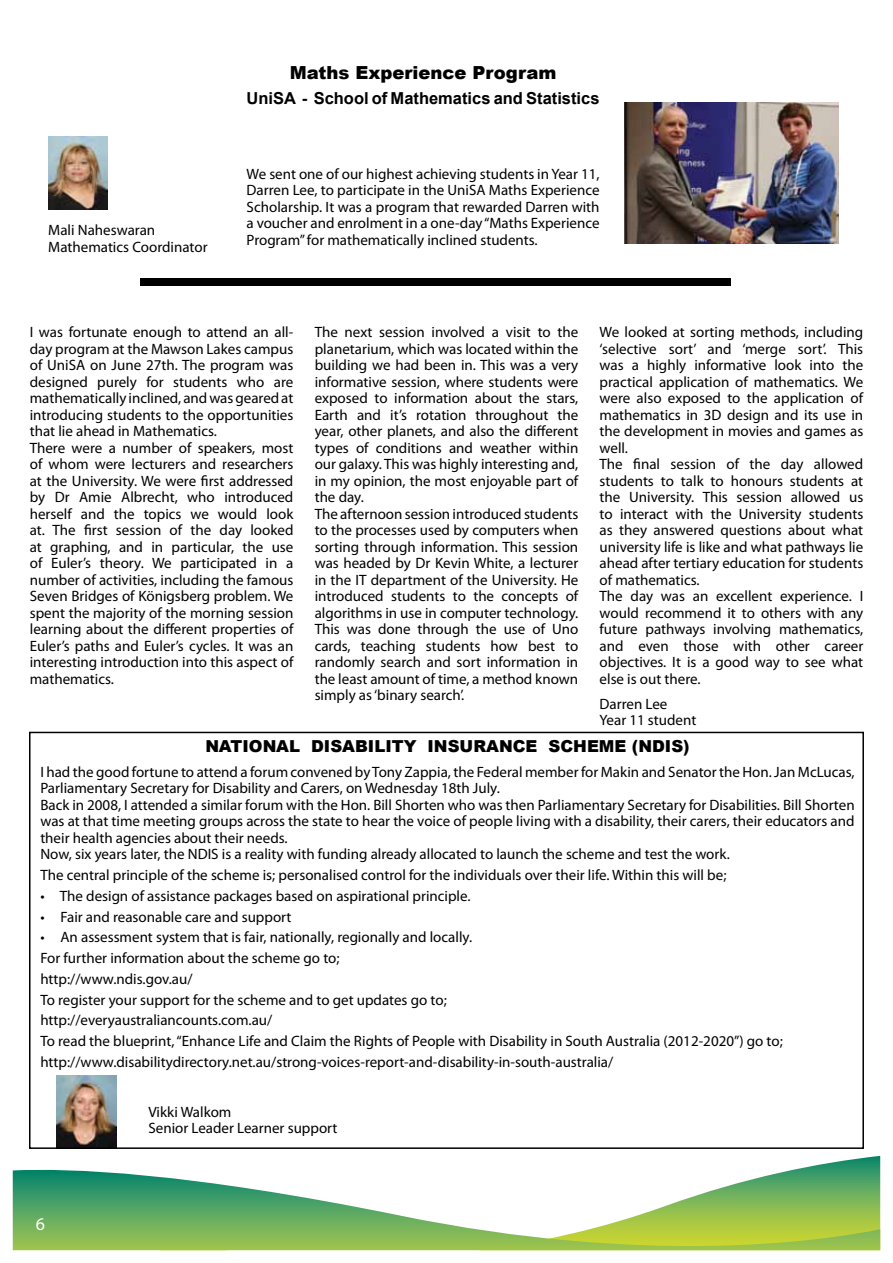
<style>
.page{position:relative;width:893px;height:1263px;background:#fff}
.page>*{position:absolute;margin:0;border:0;box-sizing:border-box;transform-origin:0 0}
.t1{font:900 18px "Arial";color:#000}
.t2{font:18px "Myriad Pro";color:#fff}
.t3{font:900 16.5px "Arial";color:#000}
.t4{font:700 16.5px "Arial";color:#000}
.t5{font:15px/16.5px "Myriad Pro";color:#000}
</style>
<div class="page">
<svg style="left:802px;top:1156px;width:78px;height:12px"></svg>
<svg style="left:13px;top:1168px;width:867px;height:83px"></svg>
<img style="left:48px;top:136px;width:60px;height:74px">
<img style="left:624px;top:102px;width:214px;height:142px">
<img style="left:57px;top:1076px;width:59px;height:70px">
<div style="left:29px;top:732px;width:835px;height:417px;border:2px solid #000"></div>
<div style="left:140px;top:278px;width:591px;height:8px;background:#000"></div>
<p class="t5" style="left:48px;top:222px;width:161px">Mali Naheswaran<br>Mathematics Coordinator</p>
<p class="t1" style="left:290px;top:59px;width:268px">Maths Experience Program</p>
<p class="t4" style="left:247px;top:87px;width:354px">UniSA - School of Mathematics and Statistics</p>
<p class="t5" style="left:247px;top:165px;width:354px;text-align:justify">We sent one of our highest achieving students in Year 11, Darren Lee, to participate in the UniSA Maths Experience Scholarship. It was a program that rewarded Darren with a voucher and enrolment in a one-day “Maths Experience Program” for mathematically inclined students.</p>
<p class="t5" style="left:30px;top:324px;width:265px">I was fortunate enough to attend an all&shy;day program at the Mawson Lakes campus of UniSA on June 27th. The program was designed purely for students who are mathematically inclined, and was geared at introducing students to the opportunities that lie ahead in Mathematics.<br>There were a number of speakers, most of whom were lecturers and researchers at the University. We were first addressed by Dr Amie Albrecht, who introduced herself and the topics we would look at. The first session of the day looked at graphing, and in particular, the use of Euler’s theory. We participated in a number of activities, including the famous Seven Bridges of Königsberg problem. We spent the majority of the morning session learning about the different properties of Euler’s paths and Euler’s cycles. It was an interesting introduction into this aspect of mathematics.</p>
<p class="t5" style="left:315px;top:324px;width:265px">The next session involved a visit to the planetarium, which was located within the building we had been in. This was a very informative session, where students were exposed to information about the stars, Earth and it’s rotation throughout the year, other planets, and also the different types of conditions and weather within our galaxy. This was highly interesting and, in my opinion, the most enjoyable part of the day.<br>The afternoon session introduced students to the processes used by computers when sorting through information. This session was headed by Dr Kevin White, a lecturer in the IT department of the University. He introduced students to the concepts of algorithms in use in computer technology.<br>This was done through the use of Uno cards, teaching students how best to randomly search and sort information in the least amount of time, a method known simply as ‘binary search’.</p>
<p class="t5" style="left:600px;top:324px;width:265px">We looked at sorting methods, including ‘selective sort’ and ‘merge sort’. This was a highly informative look into the practical application of mathematics. We were also exposed to the application of mathematics in 3D design and its use in the development in movies and games as well.<br>The final session of the day allowed students to talk to honours students at the University. This session allowed us to interact with the University students as they answered questions about what university life is like and what pathways lie ahead after tertiary education for students of mathematics.<br>The day was an excellent experience. I would recommend it to others with any future pathways involving mathematics, and even those with other career objectives. It is a good way to see what else is out there.</p>
<p class="t5" style="left:600px;top:695px;width:98px">Darren Lee<br>Year 11 student</p>
<p class="t3" style="left:205px;top:734px;width:486px">NATIONAL DISABILITY INSURANCE SCHEME (NDIS)</p>
<p class="t5" style="left:40px;top:763px;width:816px">I had the good fortune to attend a forum convened byTony Zappia, the Federal member for Makin and Senator the Hon. Jan McLucas, Parliamentary Secretary for Disability and Carers, on Wednesday 18th July.<br>Back in 2008, I attended a similar forum with the Hon. Bill Shorten who was then Parliamentary Secretary for Disabilities. Bill Shorten was at that time meeting groups across the state to hear the voice of people living with a disability, their carers, their educators and their health agencies about their needs.<br>Now, six years later, the NDIS is a reality with funding already allocated to launch the scheme and test the work.</p>
<p class="t5" style="left:40px;top:866px;width:688px">The central principle of the scheme is; personalised control for the individuals over their life. Within this will be;</p>
<p class="t5" style="left:40px;top:887px;width:432px">• The design of assistance packages based on aspirational principle.</p>
<p class="t5" style="left:40px;top:908px;width:253px">• Fair and reasonable care and support</p>
<p class="t5" style="left:40px;top:927px;width:744px;line-height:20.7px">• An assessment system that is fair, nationally, regionally and locally.<br>For further information about the scheme go to;<br>http://www.ndis.gov.au/<br>To register your support for the scheme and to get updates go to;<br>http://everyaustraliancounts.com.au/<br>To read the blueprint, “Enhance Life and Claim the Rights of People with Disability in South Australia (2012-2020”) go to; http://www.disabilitydirectory.net.au/strong-voices-report-and-disability-in-south-australia/</p>
<p class="t5" style="left:148px;top:1103px;width:191px">Vikki Walkom<br>Senior Leader Learner support</p>
<p class="t2" style="left:36px;top:1212px;width:11px">6</p>
</div>
